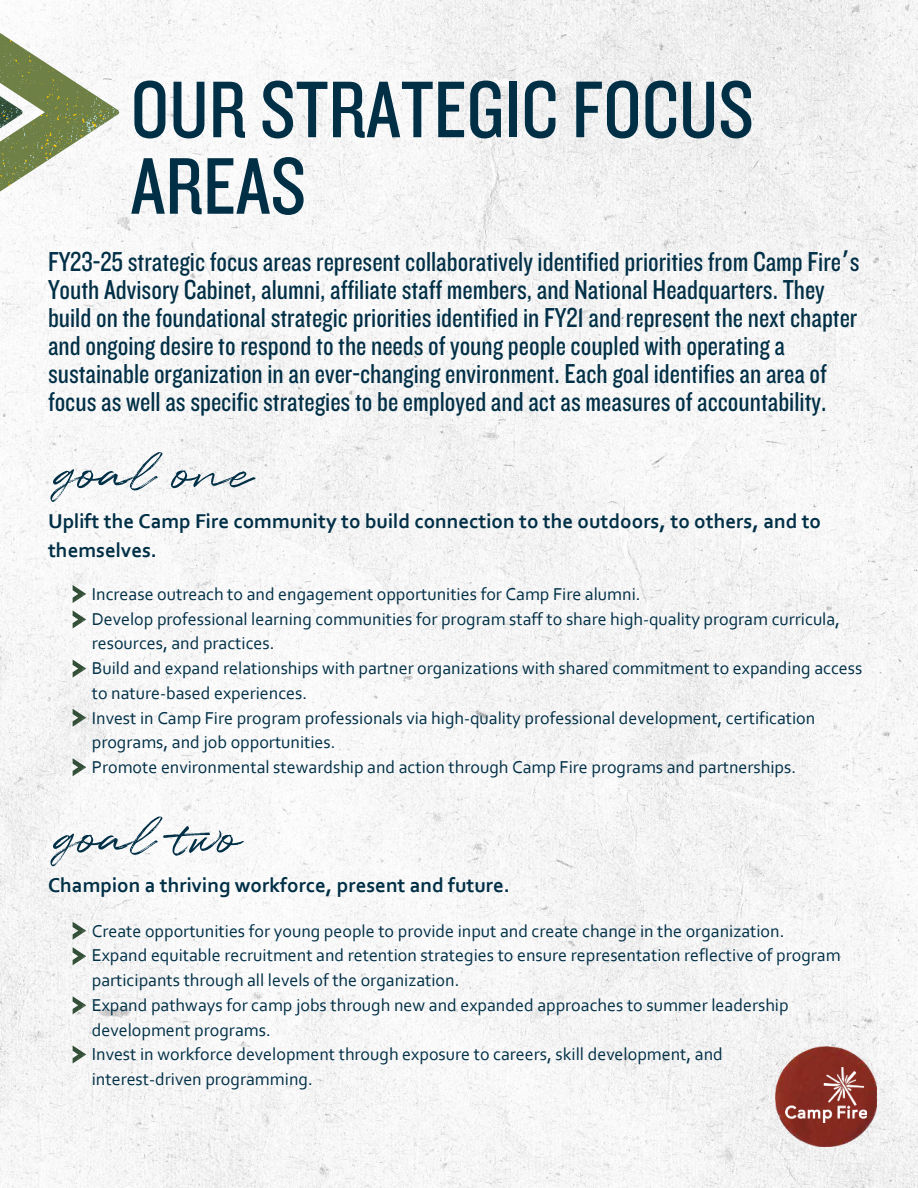
<style>
.page{position:relative;width:918px;height:1188px;background:#fff}
.page>*{position:absolute;margin:0;border:0;box-sizing:border-box;transform-origin:0 0}
.t1{font:83.4px/76.5px "Knockout HTF29 Junior Liteweight";color:#002f46}
.t2{font:53.4px "Quentin";color:#002f46}
.t3{font:28.5px/28.2px "Knockout HTF29 Junior Liteweight";color:#002f46}
.t4{font:700 20.85px/29.2px "Corbel";color:#002f46}
.t5{font:18px/24.8px "Corbel";color:#002f46}
.s1{font-family:"Noto Sans Gurmukhi"}
</style>
<div class="page">
<img style="left:0;top:0;width:918px;height:1188px">
<img style="left:775px;top:1046px;width:101px;height:100px">
<img style="left:785px;top:1068px;width:81px;height:55px">
<svg style="left:0;top:27px;width:120px;height:170px"></svg>
<svg style="left:73px;top:585px;width:13px;height:18px"></svg>
<svg style="left:73px;top:610px;width:13px;height:18px"></svg>
<svg style="left:73px;top:660px;width:13px;height:18px"></svg>
<svg style="left:73px;top:709px;width:13px;height:18px"></svg>
<svg style="left:73px;top:922px;width:13px;height:18px"></svg>
<svg style="left:73px;top:947px;width:13px;height:18px"></svg>
<svg style="left:73px;top:996px;width:13px;height:18px"></svg>
<svg style="left:73px;top:1045px;width:13px;height:18px"></svg>
<svg style="left:73px;top:758px;width:13px;height:18px"></svg>
<h1 class="t1" style="left:131px;top:74px;width:625px">OUR STRATEGIC FOCUS<br>AREAS</h1>
<p class="t3" style="left:48px;top:248px;width:813px">FY23-25 strategic focus areas represent collaboratively identified priorities from Camp Fire<span class="s1">’</span>s Youth Advisory Cabinet, alumni, affiliate staff members, and National Headquarters. They build on the foundational strategic priorities identified in FY21 and represent the next chapter and ongoing desire to respond to the needs of young people coupled with operating a sustainable organization in an ever-changing environment. Each goal identifies an area of focus as well as specific strategies to be employed and act as measures of accountability.</p>
<h2 class="t2" style="left:55px;top:438px;width:198px">goal one</h2>
<p class="t4" style="left:48px;top:506px;width:775px">Uplift the Camp Fire community to build connection to the outdoors, to others, and to themselves.</p>
<p class="t5" style="left:92px;top:581px;width:772px">Increase outreach to and engagement opportunities for Camp Fire alumni.<br>Develop professional learning communities for program staff to share high-quality program curricula, resources, and practices.<br>Build and expand relationships with partner organizations with shared commitment to expanding access to nature-based experiences.<br>Invest in Camp Fire program professionals via high-quality professional development, certification programs, and job opportunities.<br>Promote environmental stewardship and action through Camp Fire programs and partnerships.</p>
<h2 class="t2" style="left:55px;top:802px;width:187px">goal two</h2>
<p class="t4" style="left:48px;top:870px;width:463px">Champion a thriving workforce, present and future.</p>
<p class="t5" style="left:92px;top:918px;width:750px">Create opportunities for young people to provide input and create change in the organization.<br>Expand equitable recruitment and retention strategies to ensure representation reflective of program participants through all levels of the organization.<br>Expand pathways for camp jobs through new and expanded approaches to summer leadership development programs.<br>Invest in workforce development through exposure to careers, skill development, and<br>interest-driven programming.</p>
</div>
